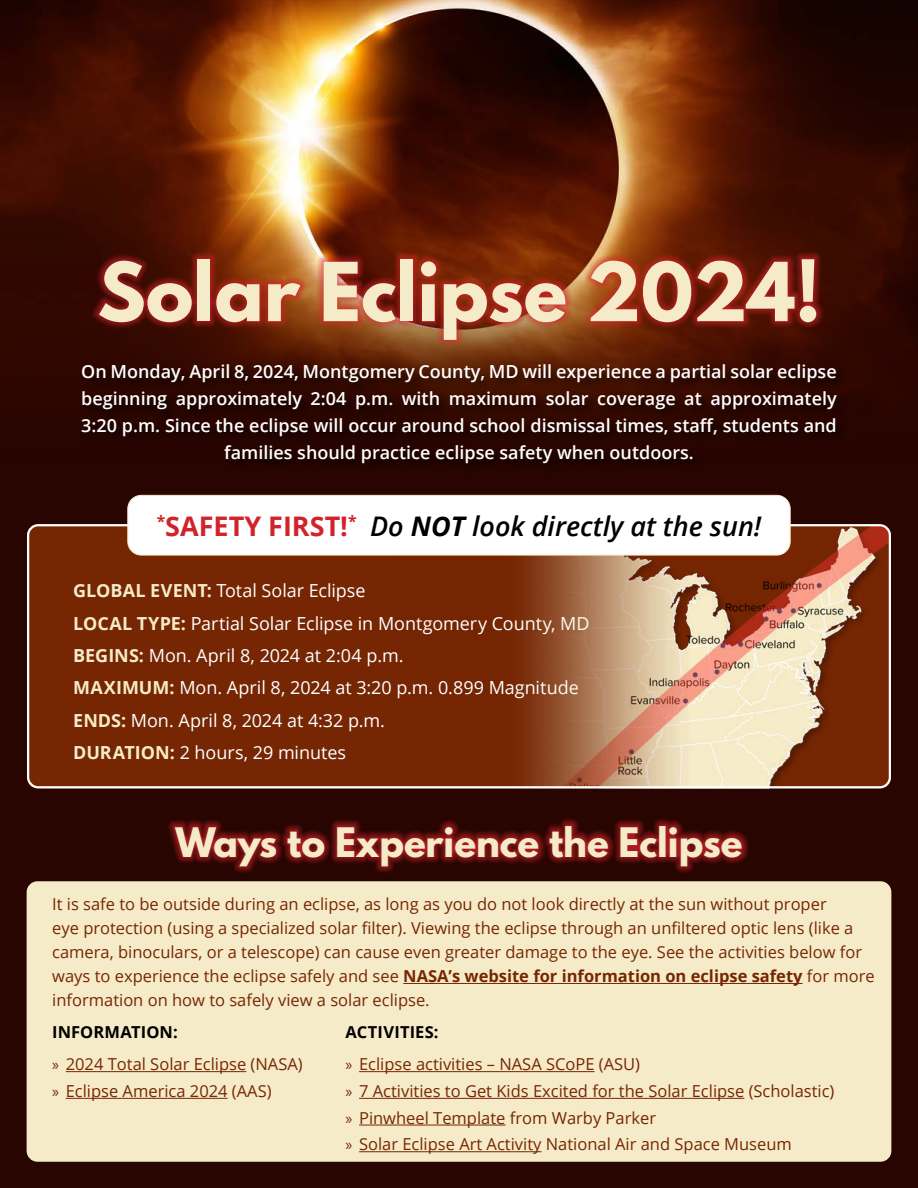
<style>
.page{position:relative;width:918px;height:1188px;background:#fff}
.page>*{position:absolute;margin:0;border:0;box-sizing:border-box;transform-origin:0 0}
.t1{font:700 72px "League Spartan";color:#f6ebc8}
.t2{font:700 36px "League Spartan";color:#f6ebc8}
.t3{font:italic 600 27px "Open Sans";color:#000}
.t4{font:600 18px/27px "Open Sans";color:#fff;text-align:center}
.t5{font:18px/32.4px "Open Sans";letter-spacing:-.005em;color:#fff}
.t6{font:16.5px/24px "Open Sans";color:#762603}
.s1{font-weight:700;font-style:normal;color:#d2232a}
.s2{font-weight:700}
.s3{font-weight:700;color:#f6ebc8}
.s4{font-weight:700;color:#000}
.s5{font-family:"Myriad Pro"}
</style>
<div class="page">
<div style="left:0;top:22px;width:918px;height:1166px;background:#280501"></div>
<img style="left:0;top:0;width:918px;height:388px">
<div style="left:27px;top:882px;width:864px;height:279px;background:#f6ebc8;border-radius:10px"></div>
<div style="left:27px;top:881px;width:864px;height:281px;border:2px solid #f6ebc8;border-radius:10px"></div>
<hr style="left:403px;top:983px;width:400px;height:1px;background:#762603">
<hr style="left:66px;top:1071px;width:180px;height:1px;background:#762603">
<hr style="left:66px;top:1098px;width:162px;height:1px;background:#762603">
<hr style="left:359px;top:1071px;width:236px;height:1px;background:#762603">
<hr style="left:359px;top:1098px;width:385px;height:1px;background:#762603">
<hr style="left:359px;top:1125px;width:147px;height:1px;background:#762603">
<hr style="left:359px;top:1151px;width:183px;height:1px;background:#762603">
<div style="left:168px;top:818px;width:581px;height:55px;background:#d2232a;opacity:.75"></div>
<div style="left:27px;top:525px;width:864px;height:263px;background:#762603;border-radius:10px"></div>
<img style="left:390px;top:527px;width:501px;height:261px">
<div style="left:27px;top:524px;width:864px;height:264px;border:2px solid #fff;border-radius:10px"></div>
<div style="left:128px;top:495px;width:662px;height:60px;background:#fff;border-radius:14px"></div>
<div style="left:127px;top:495px;width:664px;height:60px;border:1px solid #f6ebc8;border-radius:14px"></div>
<div style="left:92px;top:251px;width:731px;height:95px;background:#d2232a;opacity:.75"></div>
<div style="left:79px;top:361px;width:770px;height:116px;background:#000;opacity:.75"></div>
<h1 class="t1" style="left:97px;top:236px;width:725px">Solar Eclipse 2024!</h1>
<p class="t4" style="left:81px;top:358px;width:757px">On Monday, April 8, 2024, Montgomery County, MD will experience a partial solar eclipse beginning approximately 2:04 p.m. with maximum solar coverage at approximately 3:20 p.m. Since the eclipse will occur around school dismissal times, staff, students and families should practice eclipse safety when outdoors.</p>
<h3 class="t3" style="left:157px;top:507px;width:606px"><sup>*</sup><span class="s1">SAFETY FIRST!</span><sup>*</sup> Do <span class="s2">NOT</span> look directly at the sun!</h3>
<p class="t5" style="left:73px;top:574px;width:518px"><span class="s3">GLOBAL EVENT:</span> Total Solar Eclipse<br><span class="s3">LOCAL TYPE:</span> Partial Solar Eclipse in Montgomery County, MD <span class="s3">BEGINS:</span> Mon. April 8, 2024 at 2:04 p.m.<br><span class="s3">MAXIMUM:</span> Mon. April 8, 2024 at 3:20 p.m. 0.899 Magnitude <span class="s3">ENDS:</span> Mon. April 8, 2024 at 4:32 p.m.<br><span class="s3">DURATION:</span> 2 hours, 29 minutes</p>
<h2 class="t2" style="left:175px;top:814px;width:569px">Ways to Experience the Eclipse</h2>
<p class="t6" style="left:52px;top:892px;width:824px">It is safe to be outside during an eclipse, as long as you do not look directly at the sun without proper<br>eye protection (using a specialized solar filter). Viewing the eclipse through an unfiltered optic lens (like a camera, binoculars, or a telescope) can cause even greater damage to the eye. See the activities below for ways to experience the eclipse safely and see <span class="s2">NASA’s website for information on eclipse safety</span> for more information on how to safely view a solar eclipse.</p>
<p class="t6" style="left:52px;top:1016px;width:252px;line-height:32.1px"><span class="s4">INFORMATION:<br></span><span class="s5">»</span> 2024 Total Solar Eclipse (NASA)</p>
<p class="t6" style="left:52px;top:1079px;width:221px"><span class="s5">»</span> Eclipse America 2024 (AAS)</p>
<p class="t6" style="left:346px;top:1016px;width:296px;line-height:32.1px"><span class="s4">ACTIVITIES:<br></span><span class="s5">»</span> Eclipse activities – NASA SCoPE (ASU)</p>
<p class="t6" style="left:346px;top:1077px;width:490px;line-height:26.7px"><span class="s5">»</span> 7 Activities to Get Kids Excited for the Solar Eclipse (Scholastic) <span class="s5">»</span> Pinwheel Template from Warby Parker<br><span class="s5">»</span> Solar Eclipse Art Activity National Air and Space Museum</p>
</div>
